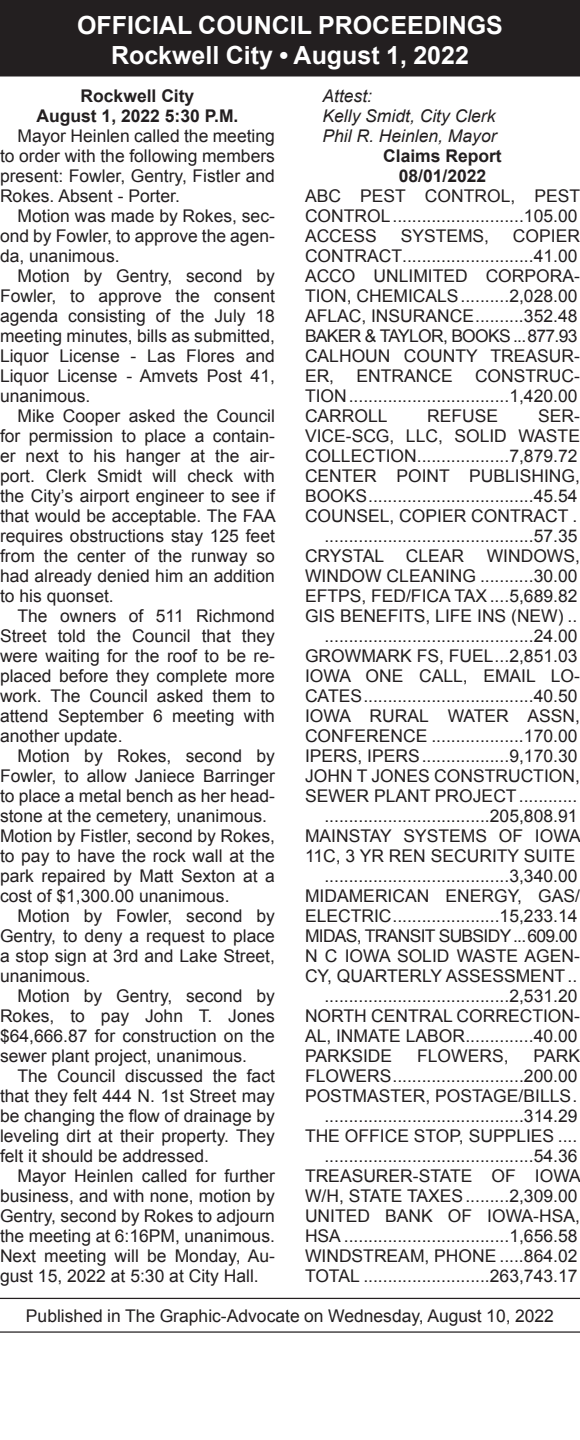
<style>
.page{position:relative;width:580px;height:1440px;background:#fff}
.page>*{position:absolute;margin:0;border:0;box-sizing:border-box;transform-origin:0 0}
.Reversed_Heading_All{font:700 25px "Arial";color:#fff}
.Reversed_Heading_Tit{font:700 25px "Arial";color:#fff}
.footer_long{font:17.5px/20px "Arial";color:#231f20;text-align:justify}
.footer_long-2{font:17.5px "Arial";letter-spacing:-.04em;color:#231f20}
.t1{font:700 17.5px "Arial";color:#231f20}
.t2{font:italic 17.5px "Arial";color:#231f20}
</style>
<div class="page">
<div style="left:0;top:0;width:580px;height:5px;background:#231f20"></div>
<div style="left:0;top:4px;width:580px;height:43px;background:#231f20"></div>
<div style="left:0;top:34px;width:580px;height:43px;background:#231f20"></div>
<hr style="left:0;top:1298px;width:580px;height:1px;background:#231f20">
<hr style="left:0;top:1331px;width:580px;height:2px;background:#231f20">
<p class="Reversed_Heading_All" style="left:77px;top:8px;width:427px">OFFICIAL COUNCIL PROCEEDINGS</p>
<p class="Reversed_Heading_Tit" style="left:111px;top:38px;width:359px">Rockwell City • August 1, 2022</p>
<p class="t1" style="left:81px;top:84px;width:115px">Rockwell City</p>
<p class="t1" style="left:37px;top:104px;width:203px">August 1, 2022 5:30 P.M.</p>
<p class="footer_long" style="left:0;top:126px;width:276px;text-indent:18px">Mayor Heinlen called the meeting to order with the following members present: Fowler, Gentry, Fistler and Rokes. Absent - Porter.</p>
<p class="footer_long" style="left:0;top:206px;width:276px;text-indent:18px">Motion was made by Rokes, sec&shy;ond by Fowler, to approve the agen&shy;da, unanimous.</p>
<p class="footer_long" style="left:0;top:266px;width:277px;text-indent:18px">Motion by Gentry, second by Fowler, to approve the consent agenda consisting of the July 18 meeting minutes, bills as submitted, Liquor License - Las Flores and Liquor License - Amvets Post 41, unanimous.</p>
<p class="footer_long" style="left:0;top:406px;width:277px;text-indent:18px">Mike Cooper asked the Council for permission to place a contain&shy;er next to his hanger at the air&shy;port. Clerk Smidt will check with the City’s airport engineer to see if that would be acceptable. The FAA requires obstructions stay 125 feet from the center of the runway so had already denied him an addition to his quonset.</p>
<p class="footer_long" style="left:0;top:606px;width:276px;text-indent:18px">The owners of 511 Richmond Street told the Council that they were waiting for the roof to be re&shy;placed before they complete more work. The Council asked them to attend September 6 meeting with another update.</p>
<p class="footer_long" style="left:0;top:746px;width:276px;text-indent:18px">Motion by Rokes, second by Fowler, to allow Janiece Barringer to place a metal bench as her head&shy;stone at the cemetery, unanimous.</p>
<p class="footer_long" style="left:0;top:826px;width:277px">Motion by Fistler, second by Rokes, to pay to have the rock wall at the park repaired by Matt Sexton at a cost of $1,300.00 unanimous.</p>
<p class="footer_long" style="left:0;top:906px;width:276px;text-indent:18px">Motion by Fowler, second by Gentry, to deny a request to place a stop sign at 3rd and Lake Street, unanimous.</p>
<p class="footer_long" style="left:0;top:986px;width:276px;text-indent:18px">Motion by Gentry, second by Rokes, to pay John T. Jones $64,666.87 for construction on the sewer plant project, unanimous.</p>
<p class="footer_long" style="left:0;top:1066px;width:276px;text-indent:18px">The Council discussed the fact that they felt 444 N. 1st Street may be changing the flow of drainage by leveling dirt at their property. They felt it should be addressed.</p>
<p class="footer_long" style="left:0;top:1166px;width:276px;text-indent:18px">Mayor Heinlen called for further business, and with none, motion by Gentry, second by Rokes to adjourn the meeting at 6:16PM, unanimous.<br>Next meeting will be Monday, Au&shy;gust 15, 2022 at 5:30 at City Hall.</p>
<p class="t2" style="left:322px;top:85px;width:51px">Attest:</p>
<p class="t2" style="left:322px;top:105px;width:175px">Kelly Smidt, City Clerk</p>
<p class="t2" style="left:322px;top:125px;width:176px">Phil R. Heinlen, Mayor</p>
<p class="t1" style="left:383px;top:144px;width:120px">Claims Report</p>
<p class="t1" style="left:399px;top:164px;width:89px">08/01/2022</p>
<p class="footer_long" style="left:305px;top:186px;width:277px">ABC PEST CONTROL, PEST<br>CONTROL...........................105.00</p>
<p class="footer_long" style="left:305px;top:226px;width:73px">ACCESS</p>
<p class="footer_long" style="left:401px;top:226px;width:90px">SYSTEMS,</p>
<p class="footer_long" style="left:305px;top:226px;width:277px;text-align:right">COPIER<br>CONTRACT...........................41.00</p>
<p class="footer_long" style="left:305px;top:266px;width:276px">ACCO UNLIMITED CORPORA-<br>TION, CHEMICALS..........2,028.00</p>
<p class="footer_long" style="left:305px;top:306px;width:274px">AFLAC, INSURANCE..........352.48</p>
<p class="footer_long-2" style="left:305px;top:325px;width:274px">BAKER &amp; TAYLOR, BOOKS ...877.93</p>
<p class="footer_long" style="left:305px;top:346px;width:276px">CALHOUN COUNTY TREASUR-<br>ER,</p>
<p class="footer_long" style="left:305px;top:366px;width:276px;text-align:right">CONSTRUC-<br>TION.................................1,420.00</p>
<p class="footer_long" style="left:305px;top:406px;width:84px">CARROLL</p>
<p class="footer_long" style="left:427px;top:406px;width:72px">REFUSE</p>
<p class="footer_long" style="left:356px;top:366px;width:98px">ENTRANCE</p>
<p class="footer_long" style="left:305px;top:406px;width:277px;text-indent:233px">SER-VICE-SCG, LLC, SOLID WASTE COLLECTION...................7,879.72</p>
<p class="footer_long" style="left:305px;top:466px;width:276px">CENTER POINT PUBLISHING,<br>BOOKS..................................45.54</p>
<p class="footer_long" style="left:305px;top:506px;width:274px;text-align:right">COUNSEL, COPIER CONTRACT . ...........................................57.35</p>
<p class="footer_long" style="left:305px;top:546px;width:161px">CRYSTAL CLEAR</p>
<p class="footer_long" style="left:305px;top:546px;width:277px;text-align:right">WINDOWS,<br>WINDOW CLEANING ...........30.00</p>
<p class="footer_long" style="left:305px;top:586px;width:274px">EFTPS, FED/FICA TAX....5,689.82</p>
<p class="footer_long" style="left:305px;top:606px;width:274px;text-align:right">GIS BENEFITS, LIFE INS (NEW) .. ...........................................24.00</p>
<p class="footer_long" style="left:305px;top:646px;width:274px">GROWMARK FS, FUEL...2,851.03</p>
<p class="footer_long" style="left:305px;top:666px;width:276px">IOWA ONE CALL, EMAIL LO-<br>CATES...................................40.50</p>
<p class="footer_long" style="left:305px;top:706px;width:276px">IOWA RURAL WATER ASSN,<br>CONFERENCE ...................170.00</p>
<p class="footer_long" style="left:305px;top:746px;width:274px">IPERS, IPERS..................9,170.30</p>
<p class="footer_long" style="left:305px;top:766px;width:276px;text-align:right">JOHN T JONES CONSTRUCTION,<br>SEWER PLANT PROJECT............ ..................................205,808.91</p>
<p class="footer_long" style="left:305px;top:826px;width:277px">MAINSTAY SYSTEMS OF IOWA</p>
<p class="footer_long" style="left:305px;top:846px;width:272px">11C, 3 YR REN SECURITY SUITE</p>
<p class="footer_long" style="left:324px;top:866px;width:255px">......................................3,340.00</p>
<p class="footer_long" style="left:305px;top:886px;width:277px">MIDAMERICAN ENERGY, GAS/<br>ELECTRIC......................15,233.14</p>
<p class="footer_long-2" style="left:305px;top:925px;width:274px">MIDAS, TRANSIT SUBSIDY...609.00</p>
<p class="footer_long" style="left:305px;top:946px;width:276px;text-align:right">N C IOWA SOLID WASTE AGEN-<br>CY, QUARTERLY ASSESSMENT.. ......................................2,531.20</p>
<p class="footer_long" style="left:305px;top:1006px;width:276px">NORTH CENTRAL CORRECTION-<br>AL, INMATE LABOR..............40.00</p>
<p class="footer_long" style="left:305px;top:1046px;width:89px">PARKSIDE</p>
<p class="footer_long" style="left:417px;top:1046px;width:93px">FLOWERS,</p>
<p class="footer_long" style="left:305px;top:1046px;width:277px;text-align:right">PARK<br>FLOWERS...........................200.00</p>
<p class="footer_long" style="left:305px;top:1086px;width:274px;text-align:right">POSTMASTER, POSTAGE/BILLS. .........................................314.29</p>
<p class="footer_long" style="left:305px;top:1126px;width:274px;text-align:right">THE OFFICE STOP, SUPPLIES .... ...........................................54.36</p>
<p class="footer_long" style="left:305px;top:1166px;width:277px">TREASURER-STATE OF IOWA<br>W/H, STATE TAXES.........2,309.00</p>
<p class="footer_long" style="left:305px;top:1206px;width:276px">UNITED BANK OF IOWA-HSA,<br>HSA ..................................1,656.58</p>
<p class="footer_long" style="left:305px;top:1246px;width:274px">WINDSTREAM, PHONE .....864.02</p>
<p class="footer_long" style="left:305px;top:1266px;width:274px">TOTAL ..........................263,743.17</p>
<p class="footer_long" style="left:26px;top:1306px;width:530px">Published in The Graphic-Advocate on Wednesday, August 10, 2022</p>
</div>
